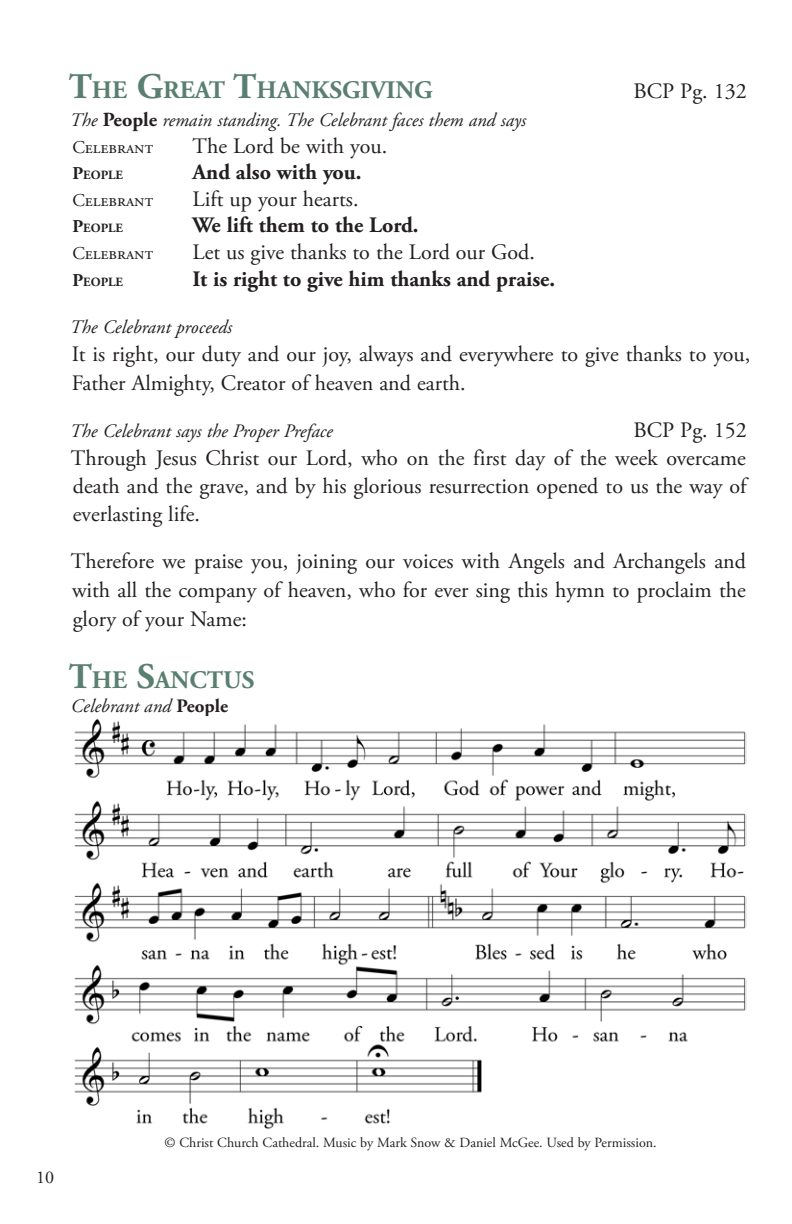
<style>
.page{position:relative;width:792px;height:1224px;background:#fff}
.page>*{position:absolute;margin:0;border:0;box-sizing:border-box;transform-origin:0 0}
.t1{font:700 25.2px "Adobe Garamond Pro";color:#5a7f71}
.t2{font:22px/28.8px "Adobe Garamond Pro";color:#231f20}
.t3{font:700 22px "Adobe Garamond Pro";color:#231f20}
.R{font:italic 19px "Adobe Garamond Pro";color:#231f20}
.t4{font:18px "Adobe Garamond Pro";color:#231f20}
.t5{font:14px "Adobe Garamond Pro";letter-spacing:-.01em;color:#231f20}
.t6{font:700 12.6px "Adobe Garamond Pro";color:#231f20}
.s1{font-size:36px}
.s2{font-weight:700;font-style:normal;font-size:20px}
.s3{font-size:18px}
.s4{font-weight:700;font-style:normal}
</style>
<div class="page">
<img style="left:74px;top:718px;width:673px;height:411px">
<p class="t1" style="left:69px;top:75px;width:366px"><span class="s1">T</span>HE <span class="s1">G</span>REAT <span class="s1">T</span>HANKSGIVING</p>
<p class="t2" style="left:634px;top:78px;width:115px">BCP Pg. 132</p>
<p class="R" style="left:70px;top:109px;width:458px">The <span class="s2">People</span> remain standing. The Celebrant faces them and says</p>
<p class="t4" style="left:72px;top:136px;width:82px">Celebrant</p>
<p class="t2" style="left:193px;top:132px;width:196px">The Lord be with you.</p>
<p class="t6" style="left:72px;top:168px;width:52px"><span class="s3">P</span>EOPLE</p>
<p class="t3" style="left:193px;top:160px;width:171px">And also with you.</p>
<p class="t4" style="left:72px;top:189px;width:82px">Celebrant</p>
<p class="t2" style="left:193px;top:185px;width:168px">Lift up your hearts.</p>
<p class="t6" style="left:72px;top:221px;width:52px"><span class="s3">P</span>EOPLE</p>
<p class="t3" style="left:193px;top:213px;width:228px">We lift them to the Lord.</p>
<p class="t4" style="left:72px;top:243px;width:82px">Celebrant</p>
<p class="t2" style="left:193px;top:239px;width:344px">Let us give thanks to the Lord our God.</p>
<p class="t6" style="left:72px;top:274px;width:52px"><span class="s3">P</span>EOPLE</p>
<p class="t3" style="left:193px;top:266px;width:364px">It is right to give him thanks and praise.</p>
<p class="R" style="left:70px;top:315px;width:164px">The Celebrant proceeds</p>
<p class="t2" style="left:72px;top:340px;width:680px">It is right, our duty and our joy, always and everywhere to give thanks to you,<br>Father Almighty, Creator of heaven and earth.</p>
<p class="R" style="left:70px;top:419px;width:264px">The Celebrant says the Proper Preface</p>
<p class="t2" style="left:634px;top:416px;width:115px">BCP Pg. 152</p>
<p class="t2" style="left:71px;top:445px;width:680px;line-height:28px">Through Jesus Christ our Lord, who on the first day of the week overcame death and the grave, and by his glorious resurrection opened to us the way of everlasting life.</p>
<p class="t2" style="left:71px;top:548px;width:677px;text-align:justify">Therefore we praise you, joining our voices with Angels and Archangels and with all the company of heaven, who for ever sing this hymn to proclaim the glory of your Name:</p>
<h2 class="t1" style="left:69px;top:665px;width:187px"><span class="s1">T</span>HE <span class="s1">S</span>ANCTUS</h2>
<h2 class="R" style="left:71px;top:695px;width:159px">Celebrant and <span class="s4">People</span></h2>
<p class="t4" style="left:36px;top:1167px;width:19px">10</p>
<p class="t5" style="left:165px;top:1134px;width:494px">© Christ Church Cathedral. Music by Mark Snow &amp; Daniel McGee. Used by Permission.</p>
</div>
